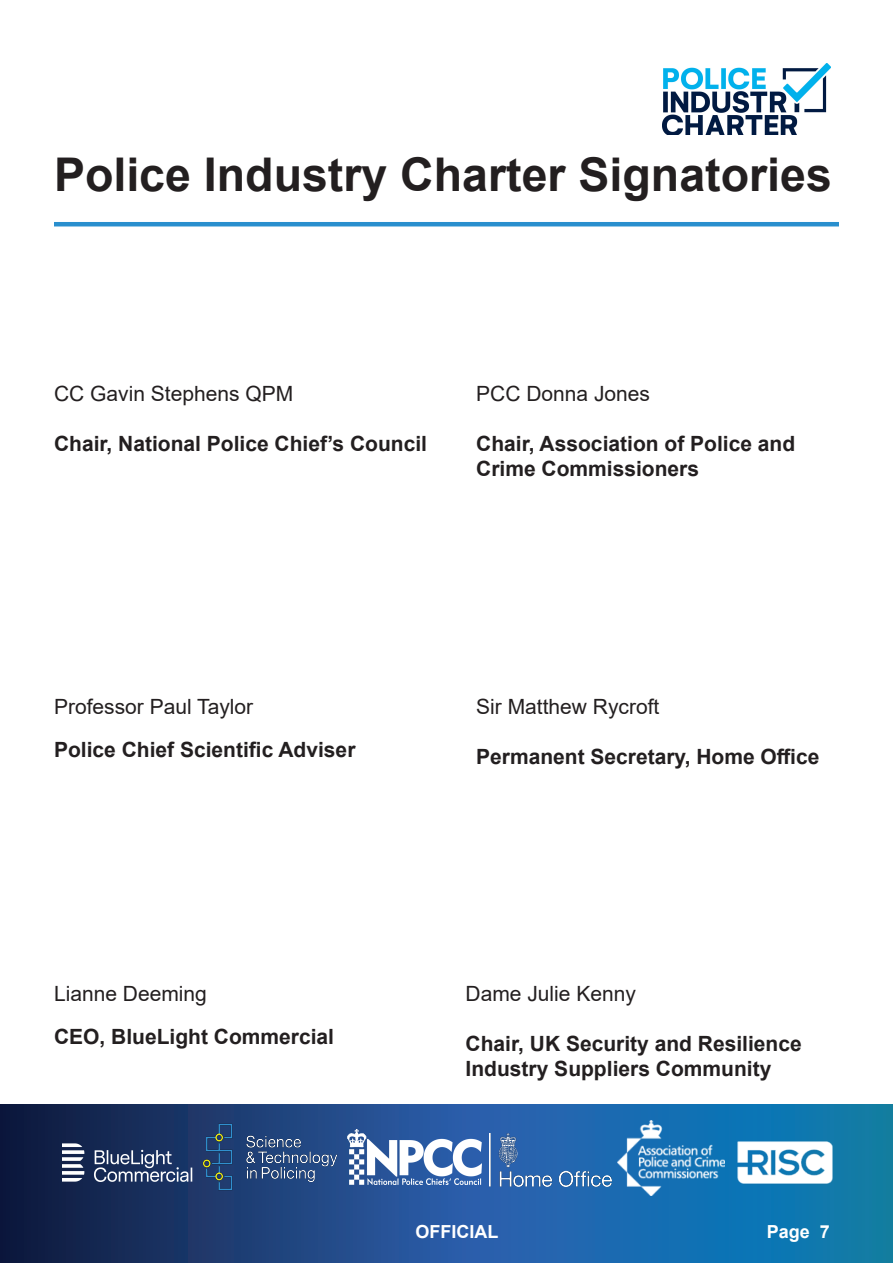
<style>
.page{position:relative;width:893px;height:1263px;background:#fff}
.page>*{position:absolute;margin:0;border:0;box-sizing:border-box;transform-origin:0 0}
.t1{font:700 46.5px "Arial";color:#231f20}
.t2{font:700 21px/25.2px "Arial";color:#231f20}
.t3{font:21px "Arial";color:#231f20}
.t4{font:700 18px "Arial";color:#fff}
</style>
<div class="page">
<svg style="left:0;top:1104px;width:892px;height:159px;background:#1a538d"></svg>
<img style="left:203px;top:1123px;width:135px;height:67px">
<img style="left:736px;top:1140px;width:97px;height:57px">
<img style="left:348px;top:1130px;width:133px;height:54px">
<img style="left:489px;top:1133px;width:123px;height:53px">
<img style="left:63px;top:1134px;width:137px;height:57px">
<img style="left:618px;top:1120px;width:106px;height:75px">
<img style="left:662px;top:64px;width:168px;height:71px">
<hr style="left:54px;top:222px;width:785px;height:4px;background:#298fce">
<p class="t1" style="left:54px;top:142px;width:779px">Police Industry Charter Signatories</p>
<p class="t3" style="left:54px;top:379px;width:241px">CC Gavin Stephens QPM</p>
<p class="t2" style="left:54px;top:431px;width:375px">Chair, National Police Chief’s Council</p>
<p class="t3" style="left:476px;top:379px;width:175px">PCC Donna Jones</p>
<p class="t2" style="left:476px;top:431px;width:320px">Chair, Association of Police and<br>Crime Commissioners</p>
<p class="t3" style="left:54px;top:692px;width:201px">Professor Paul Taylor</p>
<p class="t2" style="left:54px;top:737px;width:303px">Police Chief Scientific Adviser</p>
<p class="t3" style="left:54px;top:979px;width:154px">Lianne Deeming</p>
<p class="t2" style="left:54px;top:1024px;width:282px">CEO, BlueLight Commercial</p>
<p class="t3" style="left:476px;top:692px;width:185px">Sir Matthew Rycroft</p>
<p class="t2" style="left:476px;top:744px;width:345px">Permanent Secretary, Home Office</p>
<p class="t3" style="left:466px;top:979px;width:172px">Dame Julie Kenny</p>
<p class="t2" style="left:466px;top:1031px;width:338px">Chair, UK Security and Resilience<br>Industry Suppliers Community</p>
<p class="t4" style="left:415px;top:1219px;width:84px">OFFICIAL</p>
<p class="t4" style="left:767px;top:1219px;width:45px">Page</p>
<p class="t4" style="left:820px;top:1219px;width:12px">7</p>
</div>
